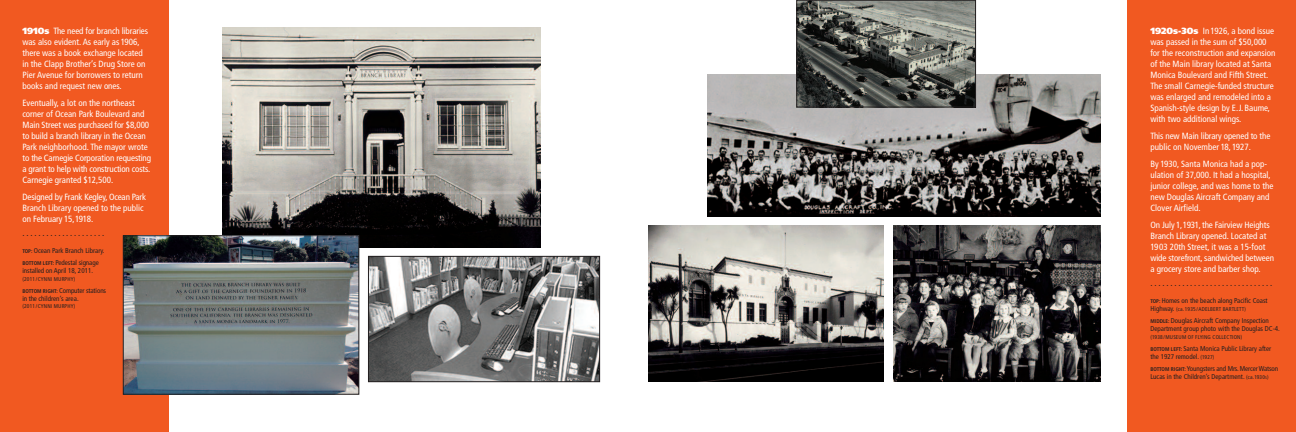
<style>
.page{position:relative;width:1296px;height:432px;background:#fff}
.page>*{position:absolute;margin:0;border:0;box-sizing:border-box;transform-origin:0 0}
.t1{font:condensed 9px/11px "Frutiger";color:#fff}
.t2{font:condensed 9px "Frutiger";color:#231f20}
.t3{font:condensed 7px/8px "Frutiger";color:#231f20}
.t4{font:condensed 5.5px "Frutiger";letter-spacing:.025em;color:#231f20}
.s1{font-weight:900;font-stretch:normal}
.s2{font-weight:700;font-size:5.4px}
.s3{font-size:7px}
.s4{font-size:5.5px}
.s5{font-size:4.1px}
</style>
<div class="page">
<div style="left:0;top:0;width:168px;height:432px;background:#f15921"></div>
<div style="left:1128px;top:0;width:168px;height:432px;background:#f15921"></div>
<img style="left:708px;top:74px;width:393px;height:142px">
<img style="left:648px;top:225px;width:236px;height:157px">
<img style="left:893px;top:225px;width:208px;height:157px">
<img style="left:222px;top:27px;width:318px;height:220px">
<img style="left:125px;top:238px;width:232px;height:154px">
<div style="left:123px;top:236px;width:236px;height:158px;border:1px solid #231f20"></div>
<img style="left:370px;top:258px;width:228px;height:122px">
<div style="left:368px;top:256px;width:232px;height:126px;border:1px solid #231f20"></div>
<img style="left:798px;top:2px;width:176px;height:103px">
<div style="left:796px;top:0;width:180px;height:107px;border:1px solid #231f20"></div>
<p class="t1" style="left:22px;top:26px;width:127px"><span class="s1">1910s</span> The need for branch libraries was also evident.As early as1906, there was a book exchange located in the Clapp Brother’s Drug Store on Pier Avenue for borrowers to return books and request new ones.</p>
<p class="t1" style="left:22px;top:98px;width:130px">Eventually, a lot on the northeast corner of Ocean Park Boulevard and Main Street was purchased for $8,000 to build a branch library in the Ocean Park neighborhood.The mayor wrote to the Carnegie Corporation requesting a grant to help with construction costs.<br>Carnegie granted $12,500.</p>
<p class="t1" style="left:22px;top:192px;width:125px">Designed by Frank Kegley, Ocean Park<br>Branch Library opened to the public on February 15,1918.</p>
<p class="t2" style="left:22px;top:230px;width:83px">.....................</p>
<p class="t3" style="left:22px;top:245px;width:84px;line-height:12px"><span class="s2">TOP:</span> Ocean Park Branch Library.<br><span class="s2">BOTTOM LEFT:</span> Pedestal signage</p>
<p class="t3" style="left:22px;top:267px;width:72px">installed on April 18, 2011.</p>
<p class="t4" style="left:22px;top:277px;width:54px">(2011/CYNNI MURPHY)</p>
<p class="t3" style="left:22px;top:287px;width:85px"><span class="s2">BOTTOM RIGHT:</span> Computer stations in the children’s area.</p>
<p class="t4" style="left:22px;top:304px;width:54px">(2011/CYNNI MURPHY)</p>
<p class="t1" style="left:1150px;top:26px;width:127px"><span class="s1">1920s-30s</span> In1926, a bond issue was passed in the sum of $50,000 for the reconstruction and expansion of the Main library located at Santa Monica Boulevard and Fifth Street.<br>The small Carnegie-funded structure was enlarged and remodeled into a Spanish-style design by E.J.Baume, with two additional wings.</p>
<p class="t1" style="left:1150px;top:131px;width:121px">This new Main library opened to the public on November 18,1927.</p>
<p class="t1" style="left:1150px;top:159px;width:125px">By 1930, Santa Monica had a pop&shy;ulation of 37,000. It had a hospital, junior college, and was home to the new Douglas Aircraft Company and<br>Clover Airfield.</p>
<p class="t1" style="left:1150px;top:220px;width:125px">On July 1,1931,the Fairview Heights Branch Library opened. Located at 1903 20th Street, it was a 15-foot wide storefront, sandwiched between a grocery store and barber shop.</p>
<p class="t2" style="left:1150px;top:280px;width:123px">...............................</p>
<p class="t3" style="left:1150px;top:297px;width:119px"><span class="s2">TOP:</span> Homes on the beach along Pacific Coast</p>
<p class="t4" style="left:1150px;top:307px;width:97px"><span class="s3">Highway.</span> (ca.1935/ADELBERT BARTLETT)</p>
<p class="t3" style="left:1150px;top:317px;width:131px"><span class="s2">MIDDLE:</span> Douglas Aircraft Company Inspection<br>Department group photo with the Douglas DC-4.</p>
<p class="t4" style="left:1150px;top:335px;width:93px">(1938/MUSEUM OF FLYING COLLECTION)</p>
<p class="t3" style="left:1150px;top:345px;width:122px"><span class="s2">BOTTOM LEFT:</span> Santa Monica Public Library after the 1927 remodel. <span class="s4">(1927)</span></p>
<p class="t3" style="left:1150px;top:365px;width:129px"><span class="s2">BOTTOM RIGHT:</span> Youngsters and Mrs.Mercer Watson<br>Lucas in the Children’s Department. <span class="s4">(ca.1930</span><span class="s5">S</span><span class="s4">)</span></p>
</div>
